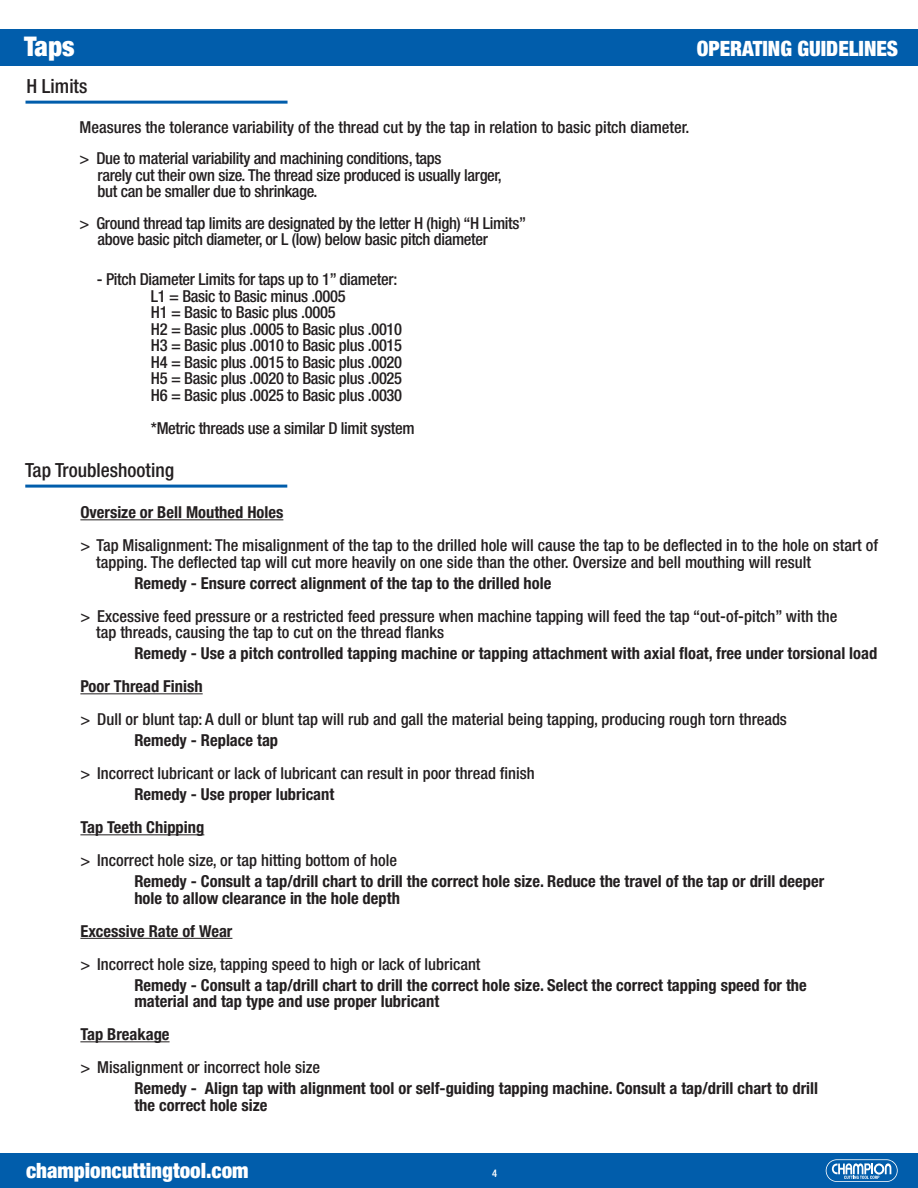
<style>
.page{position:relative;width:918px;height:1188px;background:#fff}
.page>*{position:absolute;margin:0;border:0;box-sizing:border-box;transform-origin:0 0}
.t1{font:900 condensed 27px "Helvetica Neue";color:#fff}
.t2{font:900 condensed 21px "Helvetica Neue";color:#fff}
.t3{font:500 condensed 19.5px "Helvetica Neue LT Std";color:#231f20}
.t4{font:500 condensed 16.5px/16.5px "Helvetica Neue LT Std";color:#231f20}
.t5{font:700 condensed 16.5px "Helvetica Neue LT Std";color:#231f20}
.t6{font:500 condensed 16.5px "Helvetica Neue LT Std";letter-spacing:-.02em;color:#231f20}
.t7{font:500 condensed 10.5px "Helvetica Neue LT Std";color:#fff}
</style>
<div class="page">
<div style="left:0;top:1153px;width:918px;height:35px;background:#015dab"></div>
<div style="left:0;top:30px;width:918px;height:36px;background:#015dab"></div>
<hr style="left:25px;top:485px;width:262px;height:3px;background:#015dab">
<svg style="left:826px;top:1159px;width:72px;height:23px"></svg>
<hr style="left:26px;top:101px;width:262px;height:3px;background:#015dab">
<hr style="left:80px;top:519px;width:203px;height:1px;background:#231f20">
<hr style="left:80px;top:693px;width:123px;height:1px;background:#231f20">
<hr style="left:80px;top:834px;width:124px;height:1px;background:#231f20">
<hr style="left:80px;top:938px;width:152px;height:1px;background:#231f20">
<hr style="left:80px;top:1041px;width:90px;height:1px;background:#231f20">
<p class="t1" style="left:24px;top:24px;width:52px">Taps</p>
<p class="t2" style="left:697px;top:31px;width:203px">OPERATING GUIDELINES</p>
<p class="t3" style="left:26px;top:75px;width:62px">H Limits</p>
<p class="t4" style="left:80px;top:119px;width:611px">Measures the tolerance variability of the thread cut by the tap in relation to basic pitch diameter.</p>
<p class="t6" style="left:80px;top:149px;width:364px">&gt; Due to material variability and machining conditions, taps</p>
<p class="t6" style="left:98px;top:165px;width:406px">rarely cut their own size. The thread size produced is usually larger,</p>
<p class="t6" style="left:98px;top:182px;width:221px">but can be smaller due to shrinkage.</p>
<p class="t6" style="left:80px;top:213px;width:448px">&gt; Ground thread tap limits are designated by the letter H (high) “H Limits”</p>
<p class="t6" style="left:98px;top:230px;width:392px">above basic pitch diameter, or L (low) below basic pitch diameter</p>
<p class="t6" style="left:97px;top:269px;width:302px">- Pitch Diameter Limits for taps up to 1” diameter:</p>
<p class="t6" style="left:151px;top:286px;width:196px">L1 = Basic to Basic minus .0005</p>
<p class="t6" style="left:151px;top:302px;width:186px">H1 = Basic to Basic plus .0005</p>
<p class="t6" style="left:151px;top:319px;width:253px">H2 = Basic plus .0005 to Basic plus .0010</p>
<p class="t6" style="left:151px;top:335px;width:253px">H3 = Basic plus .0010 to Basic plus .0015</p>
<p class="t6" style="left:151px;top:352px;width:253px">H4 = Basic plus .0015 to Basic plus .0020</p>
<p class="t6" style="left:151px;top:368px;width:253px">H5 = Basic plus .0020 to Basic plus .0025</p>
<p class="t6" style="left:151px;top:385px;width:253px">H6 = Basic plus .0025 to Basic plus .0030</p>
<p class="t6" style="left:151px;top:418px;width:265px">*Metric threads use a similar D limit system</p>
<p class="t3" style="left:25px;top:459px;width:151px">Tap Troubleshooting</p>
<p class="t5" style="left:80px;top:502px;width:204px">Oversize or Bell Mouthed Holes</p>
<p class="t4" style="left:96px;top:537px;width:783px;text-indent:-16px">&gt; Tap Misalignment: The misalignment of the tap to the drilled hole will cause the tap to be deflected in to the hole on start of tapping. The deflected tap will cut more heavily on one side than the other. Oversize and bell mouthing will result</p>
<p class="t5" style="left:134px;top:573px;width:418px">Remedy - Ensure correct alignment of the tap to the drilled hole</p>
<p class="t4" style="left:80px;top:607px;width:759px">&gt; Excessive feed pressure or a restricted feed pressure when machine tapping will feed the tap “out-of-pitch” with the</p>
<p class="t4" style="left:96px;top:624px;width:349px">tap threads, causing the tap to cut on the thread flanks</p>
<p class="t5" style="left:134px;top:643px;width:744px">Remedy - Use a pitch controlled tapping machine or tapping attachment with axial float, free under torsional load</p>
<p class="t5" style="left:80px;top:676px;width:124px">Poor Thread Finish</p>
<p class="t4" style="left:80px;top:711px;width:708px">&gt; Dull or blunt tap: A dull or blunt tap will rub and gall the material being tapping, producing rough torn threads</p>
<p class="t5" style="left:134px;top:730px;width:145px">Remedy - Replace tap</p>
<p class="t4" style="left:80px;top:765px;width:456px">&gt; Incorrect lubricant or lack of lubricant can result in poor thread finish</p>
<p class="t5" style="left:134px;top:784px;width:201px">Remedy - Use proper lubricant</p>
<p class="t5" style="left:80px;top:817px;width:125px">Tap Teeth Chipping</p>
<p class="t4" style="left:80px;top:852px;width:318px">&gt; Incorrect hole size, or tap hitting bottom of hole</p>
<p class="t5" style="left:134px;top:871px;width:691px">Remedy - Consult a tap/drill chart to drill the correct hole size. Reduce the travel of the tap or drill deeper</p>
<p class="t5" style="left:134px;top:888px;width:267px">hole to allow clearance in the hole depth</p>
<p class="t5" style="left:80px;top:921px;width:154px">Excessive Rate of Wear</p>
<p class="t4" style="left:80px;top:955px;width:402px">&gt; Incorrect hole size, tapping speed to high or lack of lubricant</p>
<p class="t5" style="left:134px;top:975px;width:674px">Remedy - Consult a tap/drill chart to drill the correct hole size. Select the correct tapping speed for the</p>
<p class="t5" style="left:134px;top:991px;width:306px">material and tap type and use proper lubricant</p>
<p class="t5" style="left:80px;top:1024px;width:91px">Tap Breakage</p>
<p class="t4" style="left:80px;top:1059px;width:241px">&gt; Misalignment or incorrect hole size</p>
<p class="t5" style="left:134px;top:1078px;width:685px">Remedy - Align tap with alignment tool or self-guiding tapping machine. Consult a tap/drill chart to drill</p>
<p class="t5" style="left:134px;top:1095px;width:135px">the correct hole size</p>
<p class="t2" style="left:26px;top:1153px;width:224px">championcuttingtool.com</p>
<p class="t7" style="left:492px;top:1167px;width:7px">4</p>
</div>
